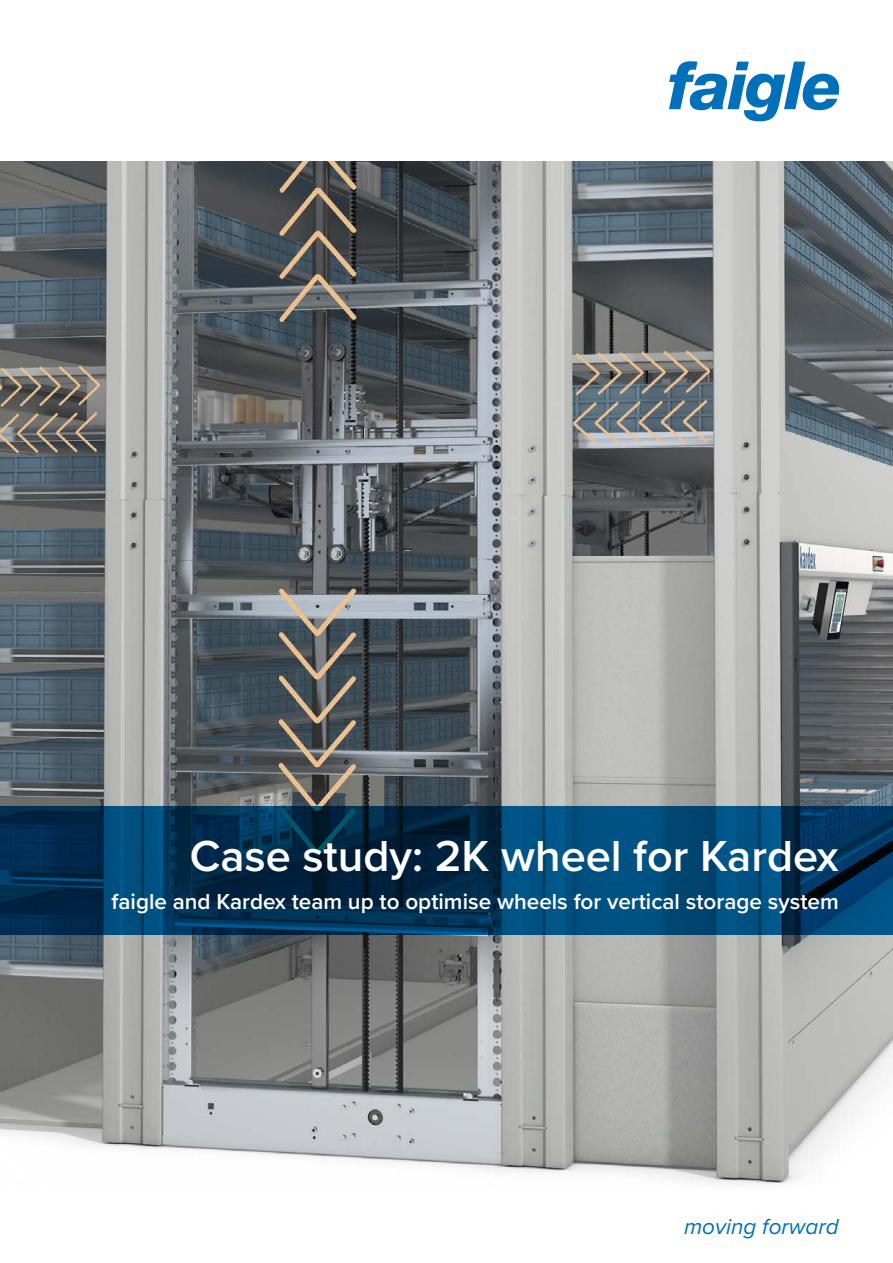
<style>
.page{position:relative;width:893px;height:1263px;background:#fff}
.page>*{position:absolute;margin:0;border:0;box-sizing:border-box;transform-origin:0 0}
.t1{font:600 45px "Proxima Nova";color:#fff}
.t2{font:600 22.5px "Proxima Nova";color:#fff}
.t3{font:italic 22.5px "Proxima Nova";color:#0070ba}
</style>
<div class="page">
<img style="left:0;top:161px;width:893px;height:1024px">
<svg style="left:669px;top:61px;width:170px;height:60px"></svg>
<svg style="left:0;top:806px;width:893px;height:129px;background:#003960"></svg>
<h1 class="t1" style="left:190px;top:823px;width:651px">Case study: 2K wheel for Kardex</h1>
<p class="t2" style="left:112px;top:885px;width:729px">faigle and Kardex team up to optimise wheels for vertical storage system</p>
<p class="t3" style="left:684px;top:1209px;width:156px">moving forward</p>
</div>
